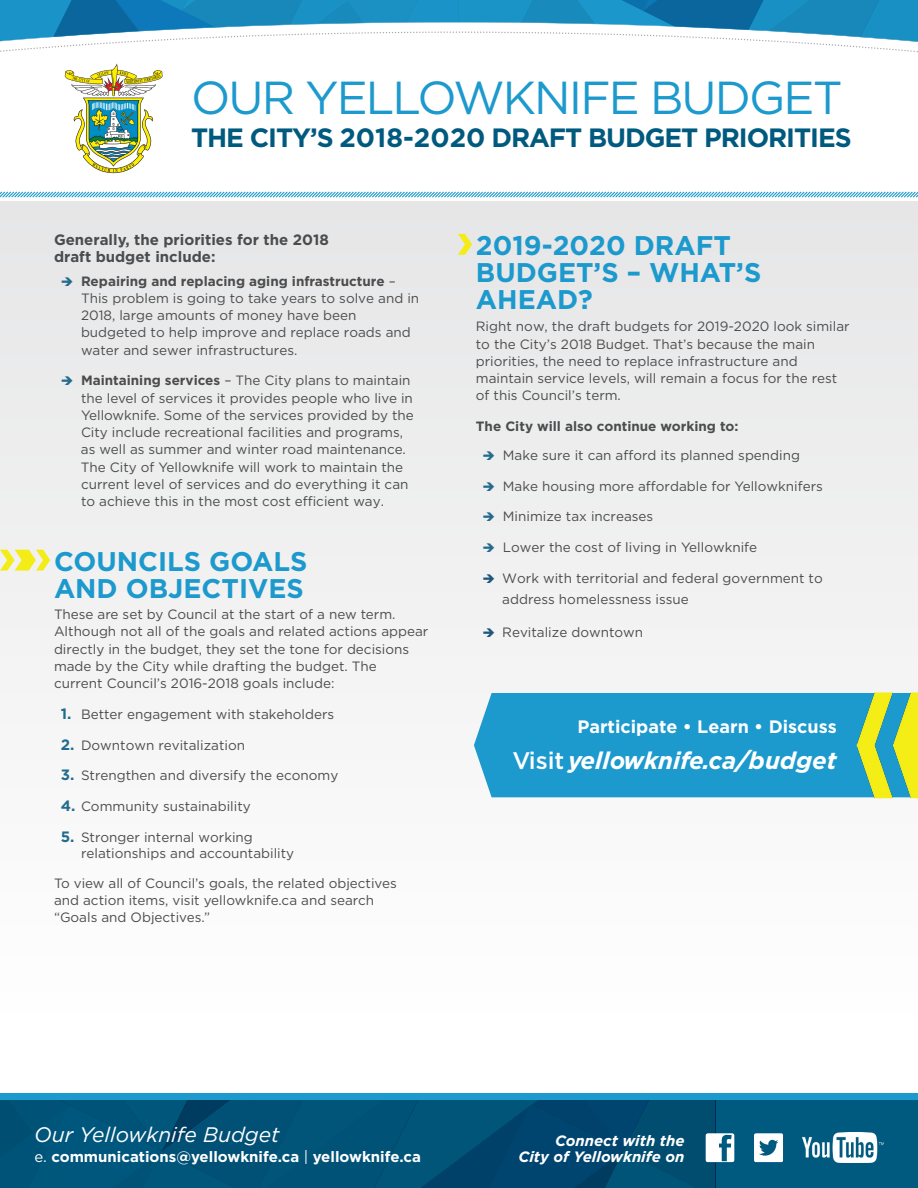
<style>
.page{position:relative;width:918px;height:1188px;background:#fff}
.page>*{position:absolute;margin:0;border:0;box-sizing:border-box;transform-origin:0 0}
.t1{font:46.2px "Gotham";letter-spacing:-.04em;color:#1c99cd}
.t2{font:700 27px/26.8px "Gotham";color:#1c99cd}
.t3{font:700 26.4px "Gotham";letter-spacing:-.04em;color:#00597e}
.t4{font:italic 700 24px "Gotham HTF";color:#fff}
.t5{font:italic 21px "Gotham HTF";color:#fff}
.t6{font:700 18px "Gotham HTF";color:#fff}
.t7{font:700 15px/17px "Gotham HTF";color:#4b4c4d}
.t8{font:700 15px "Gotham HTF";color:#fff}
.t9{font:italic 700 15px "Gotham HTF";color:#fff}
.t10{font:13.5px/17.2px "Gotham HTF";color:#4b4c4d}
.t11{font:700 13.5px "Gotham HTF";color:#4b4c4d}
.s1{color:#236b8e}
.s2{font-weight:700}
.s3{font-family:"Gotham";font-weight:700;font-size:15px;color:#236b8e}
.s4{color:#1d577b}
.s5{font-weight:500;font-style:normal}
.s6{font-weight:400}
</style>
<div class="page">
<div style="left:0;top:201px;width:918px;height:892px;background:linear-gradient(to right,#f3f3f4,#f2f3f3)"></div>
<div style="left:0;top:1099px;width:918px;height:89px;background:#00597e"></div>
<div style="left:0;top:1093px;width:918px;height:7px;background:#1c99cd"></div>
<img style="left:65px;top:63px;width:98px;height:110px">
<svg style="left:0;top:0;width:918px;height:53px"></svg>
<svg style="left:0;top:191px;width:918px;height:7px"></svg>
<div style="left:474px;top:693px;width:367px;height:104px;background:#1c99cd"></div>
<svg style="left:458px;top:234px;width:14px;height:21px"></svg>
<svg style="left:0;top:1100px;width:735px;height:88px"></svg>
<svg style="left:754px;top:1133px;width:29px;height:29px"></svg>
<img style="left:803px;top:1133px;width:81px;height:29px">
<svg style="left:0;top:550px;width:50px;height:21px"></svg>
<img style="left:841px;top:685px;width:77px;height:121px">
<svg style="left:74px;top:286px;width:12px;height:1px"></svg>
<h1 class="t1" style="left:191px;top:72px;width:653px">OUR YELLOWKNIFE BUDGET</h1>
<h3 class="t3" style="left:191px;top:123px;width:662px">THE CITY’S 2018-2020 DRAFT BUDGET PRIORITIES</h3>
<p class="t7" style="left:54px;top:230px;width:276px">Generally, the priorities for the 2018 draft budget include:</p>
<p class="t10" style="left:81px;top:272px;width:340px;text-indent:-20px"><span class="s1">➔</span> <span class="s2">Repairing and replacing aging infrastructure</span> – This problem is going to take years to solve and in 2018, large amounts of money have been budgeted to help improve and replace roads and water and sewer infrastructures.</p>
<p class="t10" style="left:81px;top:372px;width:334px;text-indent:-20px"><span class="s1">➔</span> <span class="s2">Maintaining services</span> – The City plans to maintain the level of services it provides people who live in Yellowknife. Some of the services provided by the City include recreational facilities and programs, as well as summer and winter road maintenance.<br>The City of Yellowknife will work to maintain the current level of services and do everything it can to achieve this in the most cost efficient way.</p>
<h2 class="t2" style="left:54px;top:547px;width:255px">COUNCILS GOALS<br>AND OBJECTIVES</h2>
<p class="t10" style="left:54px;top:606px;width:376px">These are set by Council at the start of a new term.<br>Although not all of the goals and related actions appear directly in the budget, they set the tone for decisions made by the City while drafting the budget. The current Council’s 2016-2018 goals include:</p>
<p class="t10" style="left:61px;top:705px;width:275px"><span class="s3">1.</span> Better engagement with stakeholders</p>
<p class="t10" style="left:61px;top:736px;width:186px"><span class="s3">2.</span> Downtown revitalization</p>
<p class="t10" style="left:61px;top:766px;width:279px"><span class="s3">3.</span> Strengthen and diversify the economy</p>
<p class="t10" style="left:61px;top:797px;width:192px"><span class="s3">4.</span> Community sustainability</p>
<p class="t10" style="left:81px;top:829px;width:215px;line-height:16.2px;text-indent:-20px"><span class="s3">5.</span> Stronger internal working relationships and accountability</p>
<p class="t10" style="left:54px;top:874px;width:344px">To view all of Council’s goals, the related objectives and action items, visit yellowknife.ca and search “Goals and Objectives.”</p>
<h2 class="t2" style="left:476px;top:232px;width:287px">2019-2020 DRAFT<br>BUDGET’S – WHAT’S<br>AHEAD?</h2>
<p class="t10" style="left:476px;top:318px;width:375px">Right now, the draft budgets for 2019-2020 look similar to the City’s 2018 Budget. That’s because the main priorities, the need to replace infrastructure and maintain service levels, will remain a focus for the rest of this Council’s term.</p>
<p class="t11" style="left:476px;top:418px;width:264px">The City will also continue working to:</p>
<p class="t10" style="left:483px;top:446px;width:319px"><span class="s1">➔➔</span>Make sure it can afford its planned spending</p>
<p class="t10" style="left:483px;top:477px;width:342px"><span class="s1">➔➔</span>Make housing more affordable for Yellowknifers</p>
<p class="t10" style="left:483px;top:508px;width:172px"><span class="s1">➔➔</span>Minimize tax increases</p>
<p class="t10" style="left:483px;top:539px;width:276px"><span class="s1">➔➔</span>Lower the cost of living in Yellowknife</p>
<p class="t10" style="left:502px;top:568px;width:322px;line-height:20.5px;text-indent:-20px"><span class="s4">➔</span> Work with territorial and federal government to address homelessness issue</p>
<p class="t10" style="left:483px;top:623px;width:162px"><span class="s4">➔</span> Revitalize downtown</p>
<h3 class="t6" style="left:577px;top:717px;width:261px">Participate • Learn • Discuss</h3>
<h3 class="t4" style="left:512px;top:747px;width:326px"><span class="s5">Visit</span> yellowknife.ca/budget</h3>
<h3 class="t5" style="left:34px;top:1123px;width:247px">Our Yellowknife Budget</h3>
<p class="t9" style="left:555px;top:1132px;width:131px">Connect with the</p>
<p class="t8" style="left:35px;top:1148px;width:388px"><span class="s6">e.</span> communications@yellowknife.ca <span class="s6">|</span> yellowknife.ca</p>
<p class="t9" style="left:518px;top:1148px;width:168px">City of Yellowknife on</p>
</div>
